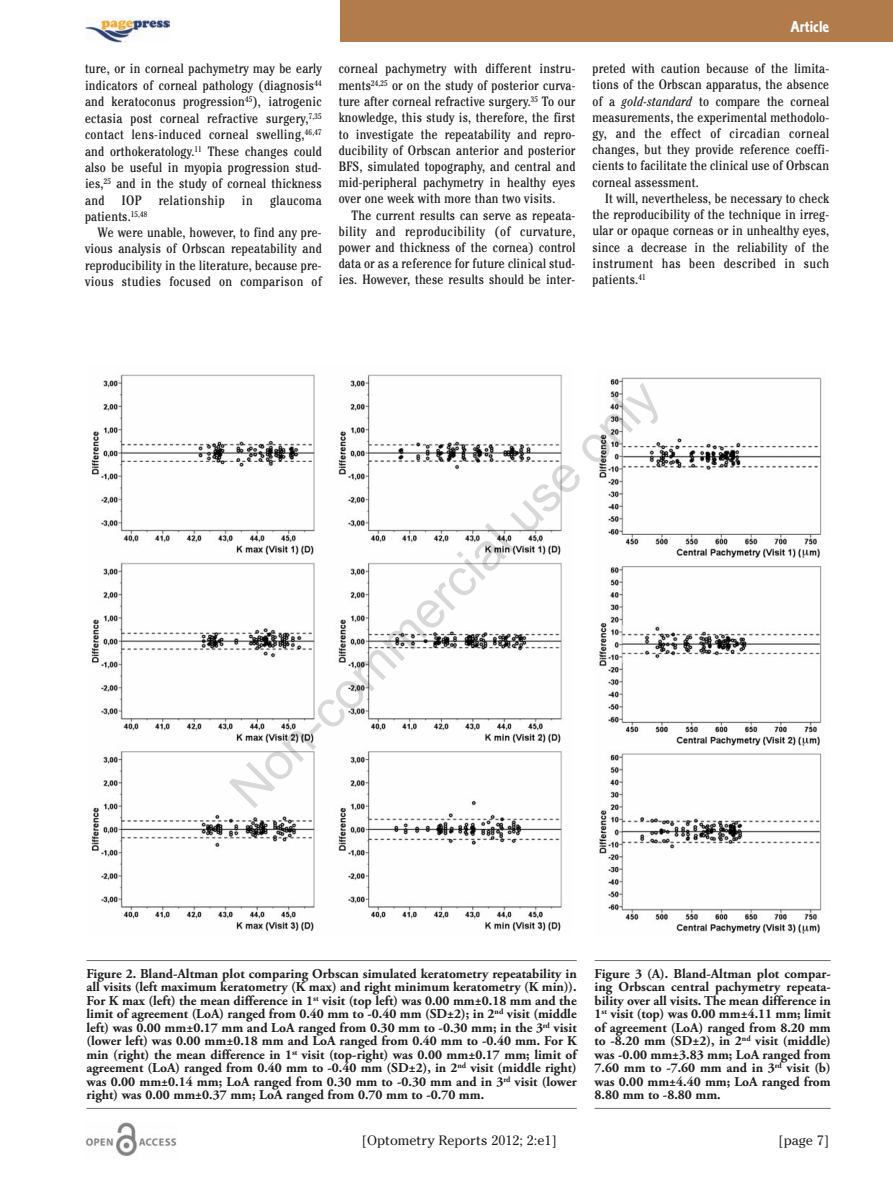
<style>
.page{position:relative;width:893px;height:1191px;background:#fff}
.page>*{position:absolute;margin:0;border:0;box-sizing:border-box;transform-origin:0 0}
.t1{font:51.45px "Arial";color:rgb(0 0 0/.15)}
.t2{font:16.5px "Corinthian Bold Condensed Plain";color:#fff}
.t3{font:condensed 13.5px/16.2px "Cheltenham";letter-spacing:.015em;color:#231f20;text-align:justify}
.t4{font:700 13.5px/13.5px "Adobe Garamond Pro";color:#231f20;text-align:justify}
.t5{font:13.5px "Cheltenham";color:#231f20}
.s1{font-style:italic}
</style>
<div class="page">
<div style="left:340px;top:0;width:553px;height:42px;background:#b17b4c"></div>
<img style="left:86px;top:1123px;width:91px;height:33px">
<img style="left:85px;top:17px;width:85px;height:26px">
<img style="left:91px;top:374px;width:472px;height:558px">
<hr style="left:87px;top:960px;width:490px;height:1px;background:#6c6d70">
<hr style="left:87px;top:1108px;width:490px;height:1px;background:#6c6d70">
<img style="left:599px;top:377px;width:226px;height:557px">
<hr style="left:595px;top:960px;width:236px;height:1px;background:#6c6d70">
<hr style="left:595px;top:1108px;width:236px;height:1px;background:#6c6d70">
<p class="t3" style="left:85px;top:62px;width:238px">ture, or in corneal pachymetry may be early indicators of corneal pathology (diagnosis<sup>44 </sup>and keratoconus progression<sup>45</sup>), iatrogenic ectasia post corneal refractive surgery,<sup>7,35 </sup>contact lens-induced corneal swelling,<sup>46,47 </sup>and orthokeratology.<sup>11</sup> These changes could also be useful in myopia progression stud&shy;ies,<sup>25</sup> and in the study of corneal thickness and</p>
<p class="t3" style="left:122px;top:193px;width:21px">IOP</p>
<p class="t3" style="left:159px;top:193px;width:68px">relationship</p>
<p class="t3" style="left:242px;top:193px;width:12px">in</p>
<p class="t3" style="left:270px;top:193px;width:53px">glaucoma</p>
<p class="t3" style="left:85px;top:209px;width:64px">patients.<sup>15,48</sup></p>
<p class="t3" style="left:98px;top:226px;width:225px">We were unable, however, to find any pre-</p>
<p class="t3" style="left:85px;top:242px;width:238px">vious analysis of Orbscan repeatability and</p>
<p class="t3" style="left:85px;top:258px;width:238px">reproducibility in the literature, because pre-</p>
<p class="t3" style="left:85px;top:274px;width:238px">vious studies focused on comparison of</p>
<p class="t3" style="left:339px;top:62px;width:238px">corneal pachymetry with different instru&shy;ments<sup>24,25</sup> or on the study of posterior curva&shy;ture after corneal refractive surgery.<sup>35</sup> To our knowledge, this study is, therefore, the first to investigate the repeatability and repro&shy;ducibility of Orbscan anterior and posterior BFS, simulated topography, and central and mid-peripheral pachymetry in healthy eyes over one week with more than two visits.</p>
<p class="t3" style="left:339px;top:208px;width:238px;text-indent:13px">The current results can serve as repeata&shy;bility and reproducibility (of curvature, power and thickness of the cornea) control data or as a reference for future clinical stud&shy;ies. However, these results should be inter-</p>
<p class="t2" style="left:790px;top:21px;width:40px">Article</p>
<p class="t3" style="left:592px;top:62px;width:238px">preted with caution because of the limita&shy;tions of the Orbscan apparatus, the absence of a <span class="s1">gold-standard</span> to compare the corneal measurements, the experimental methodolo&shy;gy, and the effect of circadian corneal changes, but they provide reference coeffi&shy;cients to facilitate the clinical use of Orbscan corneal assessment.</p>
<p class="t3" style="left:592px;top:191px;width:238px;text-indent:13px">It will, nevertheless, be necessary to check the reproducibility of the technique in irreg&shy;ular or opaque corneas or in unhealthy eyes, since a decrease in the reliability of the instrument has been described in such patients.<sup>41</sup></p>
<h1 class="t1" style="left:215px;top:774px;width:581px;rotate:-45deg">Non-commercial use only</h1>
<p class="t4" style="left:87px;top:968px;width:492px">Figure 2. Bland-Altman plot comparing Orbscan simulated keratometry repeatability in all visits (left maximum keratometry (K max) and right minimum keratometry (K min)).<br>For K max (left) the mean difference in 1<sup>st</sup> visit (top left) was 0.00 mm±0.18 mm and the limit of agreement (LoA) ranged from 0.40 mm to -0.40 mm (SD±2); in 2<sup>nd</sup> visit (middle left) was 0.00 mm±0.17 mm and LoA ranged from 0.30 mm to -0.30 mm; in the 3<sup>rd</sup> visit (lower left) was 0.00 mm±0.18 mm and LoA ranged from 0.40 mm to -0.40 mm. For K min (right) the mean difference in 1<sup>st</sup> visit (top-right) was 0.00 mm±0.17 mm; limit of agreement (LoA) ranged from 0.40 mm to -0.40 mm (SD±2), in 2<sup>nd</sup> visit (middle right) was 0.00 mm±0.14 mm; LoA ranged from 0.30 mm to -0.30 mm and in 3<sup>rd</sup> visit (lower right) was 0.00 mm±0.37 mm; LoA ranged from 0.70 mm to -0.70 mm.</p>
<p class="t4" style="left:595px;top:968px;width:238px">Figure 3 (A). Bland-Altman plot compar&shy;ing Orbscan central pachymetry repeata&shy;bility over all visits. The mean difference in 1<sup>st</sup> visit (top) was 0.00 mm±4.11 mm; limit of agreement (LoA) ranged from 8.20 mm to -8.20 mm (SD±2), in 2<sup>nd</sup> visit (middle) was -0.00 mm±3.83 mm; LoA ranged from 7.60 mm to -7.60 mm and in 3<sup>rd</sup> visit (b) was 0.00 mm±4.40 mm; LoA ranged from 8.80 mm to -8.80 mm.</p>
<p class="t5" style="left:362px;top:1132px;width:197px">[Optometry Reports 2012; 2:e1]</p>
<p class="t5" style="left:778px;top:1132px;width:52px">[page 7]</p>
</div>
